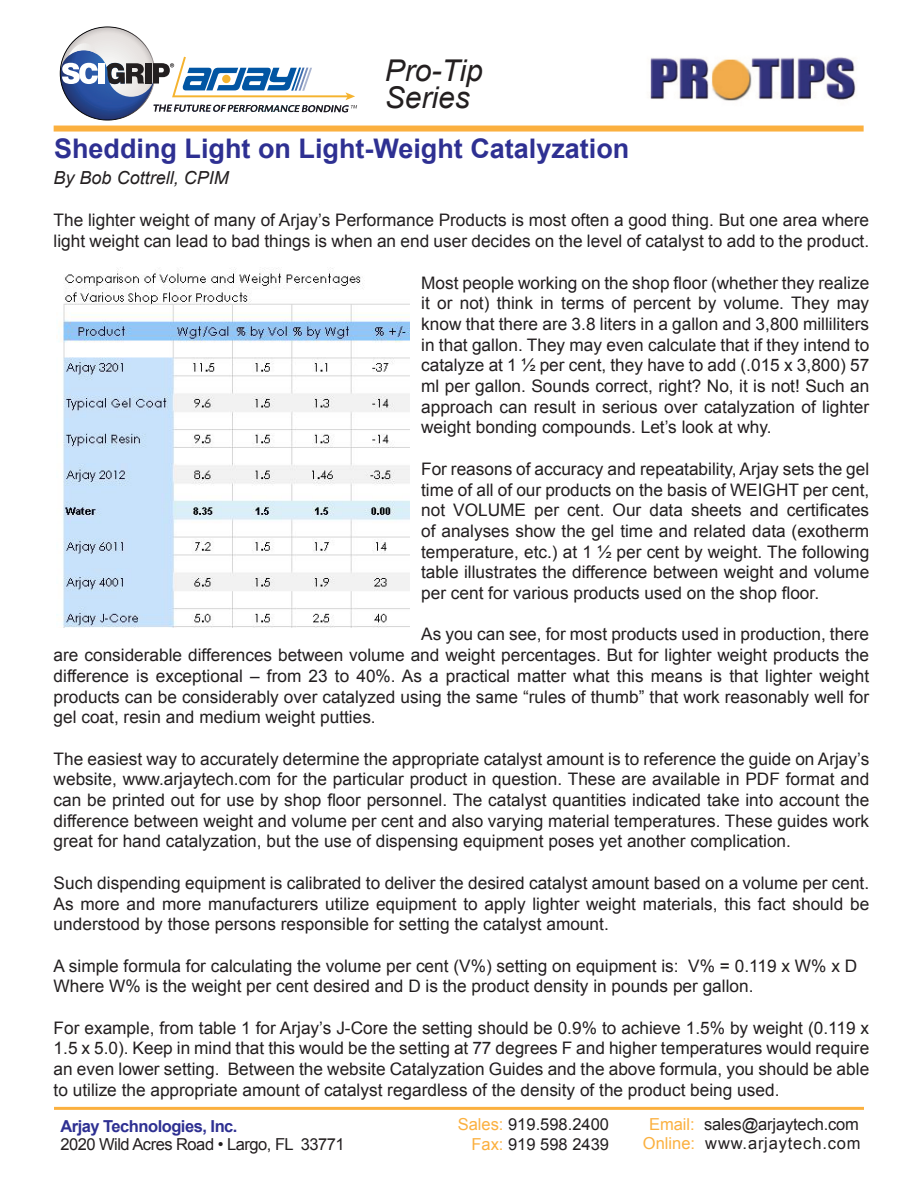
<style>
.page{position:relative;width:918px;height:1188px;background:#fff}
.page>*{position:absolute;margin:0;border:0;box-sizing:border-box;transform-origin:0 0}
.t1{font:italic 30px/27px "Arial";color:#231f20}
.t2{font:700 27px "Arial";color:#2e3092}
.t3{font:italic 18px "Arial";color:#231f20}
.t4{font:17.25px/20.7px "Arial";color:#231f20;text-align:justify}
.t5{font:16.5px/19.8px "Arial";color:#231f20;text-align:right}
.t6{font:16.5px/18px "Arial";letter-spacing:-.03em;color:#231f20}
.t7{font:16.5px "Arial";letter-spacing:.05em;color:#231f20}
.s1{font-weight:700;color:#2e3092}
.s2{color:#fbb03f}
</style>
<div class="page">
<hr style="left:54px;top:1107px;width:810px;height:3px;background:#fbb03f">
<img style="left:60px;top:268px;width:349px;height:360px">
<div style="left:54px;top:126px;width:810px;height:6px;background:#fbb03f"></div>
<svg style="left:60px;top:26px;width:297px;height:95px"></svg>
<img style="left:650px;top:57px;width:206px;height:44px">
<p class="t1" style="left:385px;top:58px;width:100px">Pro-Tip<br>Series</p>
<p class="t2" style="left:54px;top:131px;width:577px">Shedding Light on Light-Weight Catalyzation</p>
<p class="t3" style="left:54px;top:166px;width:177px">By Bob Cottrell, CPIM</p>
<p class="t4" style="left:54px;top:210px;width:817px">The lighter weight of many of Arjay’s Performance Products is most often a good thing. But one area where light weight can lead to bad things is when an end user decides on the level of catalyst to add to the product.</p>
<p class="t4" style="left:421px;top:272px;width:450px">Most people working on the shop floor (whether they realize it or not) think in terms of percent by volume. They may know that there are 3.8 liters in a gallon and 3,800 milliliters in that gallon. They may even calculate that if they intend to catalyze at 1 ½ per cent, they have to add (.015 x 3,800) 57 ml per gallon. Sounds correct, right? No, it is not! Such an approach can result in serious over catalyzation of lighter weight bonding compounds. Let’s look at why.</p>
<p class="t4" style="left:421px;top:459px;width:450px">For reasons of accuracy and repeatability, Arjay sets the gel time of all of our products on the basis of WEIGHT per cent, not VOLUME per cent. Our data sheets and certificates of analyses show the gel time and related data (exotherm temperature, etc.) at 1 ½ per cent by weight. The following table illustrates the difference between weight and volume per cent for various products used on the shop floor.</p>
<p class="t4" style="left:54px;top:624px;width:817px;text-indent:368px">As you can see, for most products used in production, there are considerable differences between volume and weight percentages. But for lighter weight products the difference is exceptional – from 23 to 40%. As a practical matter what this means is that lighter weight products can be considerably over catalyzed using the same “rules of thumb” that work reasonably well for gel coat, resin and medium weight putties.</p>
<p class="t4" style="left:54px;top:748px;width:817px">The easiest way to accurately determine the appropriate catalyst amount is to reference the guide on Arjay’s website, www.arjaytech.com for the particular product in question. These are available in PDF format and can be printed out for use by shop floor personnel. The catalyst quantities indicated take into account the difference between weight and volume per cent and also varying material temperatures. These guides work great for hand catalyzation, but the use of dispensing equipment poses yet another complication.</p>
<p class="t4" style="left:54px;top:873px;width:817px">Such dispending equipment is calibrated to deliver the desired catalyst amount based on a volume per cent.<br>As more and more manufacturers utilize equipment to apply lighter weight materials, this fact should be understood by those persons responsible for setting the catalyst amount.</p>
<p class="t4" style="left:54px;top:955px;width:805px">A simple formula for calculating the volume per cent (V%) setting on equipment is: V% = 0.119 x W% x D</p>
<p class="t4" style="left:54px;top:976px;width:701px">Where W% is the weight per cent desired and D is the product density in pounds per gallon.</p>
<p class="t4" style="left:54px;top:1018px;width:817px">For example, from table 1 for Arjay’s J-Core the setting should be 0.9% to achieve 1.5% by weight (0.119 x 1.5 x 5.0). Keep in mind that this would be the setting at 77 degrees F and higher temperatures would require an even lower setting. Between the website Catalyzation Guides and the above formula, you should be able to utilize the appropriate amount of catalyst regardless of the density of the product being used.</p>
<p class="t6" style="left:60px;top:1117px;width:286px"><span class="s1">Arjay Technologies, Inc.<br></span>2020 Wild Acres Road • Largo, FL 33771</p>
<p class="t5" style="left:458px;top:1115px;width:153px"><span class="s2">Sales:</span> 919.598.2400<br><span class="s2">Fax:</span> 919 598 2439</p>
<p class="t5" style="left:649px;top:1114px;width:211px"><span class="s2">Email:</span> sales@arjaytech.com</p>
<p class="t7" style="left:643px;top:1133px;width:219px"><span class="s2">Online:</span> www.arjaytech.com</p>
</div>
